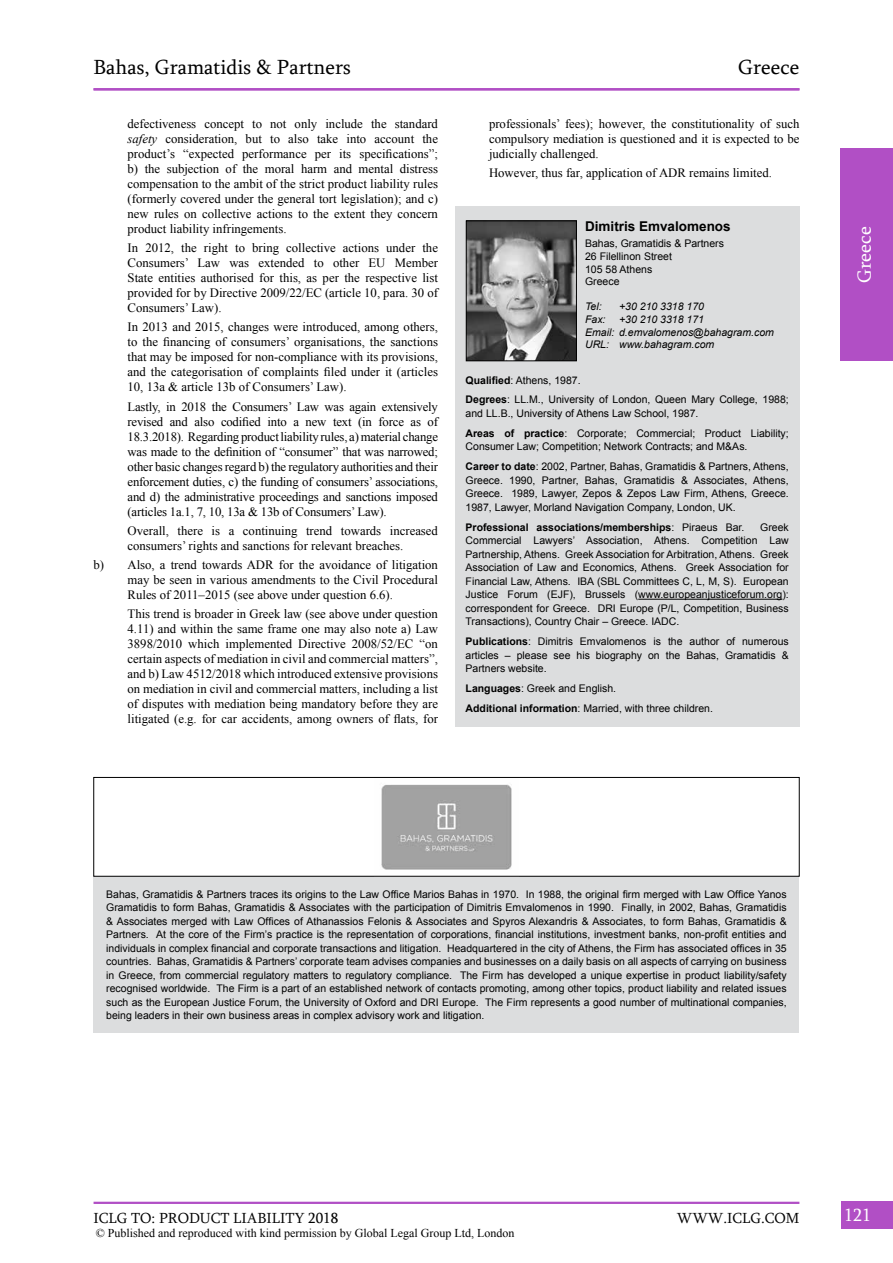
<style>
.page{position:relative;width:893px;height:1263px;background:#fff}
.page>*{position:absolute;margin:0;border:0;box-sizing:border-box;transform-origin:0 0}
.t1{font:21px "Sylfaen";color:#000}
.t2{font:19.5px "Sylfaen";color:#fff}
.t3{font:18px "Sylfaen";color:#fff}
.t4{font:15px "Sylfaen";color:#000}
.t5{font:700 13.5px "Arial";color:#000}
.t6{font:12.75px/15px "Times New Roman";color:#000;text-align:justify}
.t7{font:12px "Times New Roman";color:#000}
.t8{font:10.5px/13.5px "Arial";color:#000}
.t9{font:italic 10.5px/12.6px "Arial";color:#000}
.t10{font:700 10.5px "Arial";color:#000}
.s1{font-style:italic}
.s2{font-weight:700}
.s3{font-weight:400}
</style>
<div class="page">
<div style="left:841px;top:1201px;width:52px;height:28px;background:#b14fc5"></div>
<hr style="left:94px;top:1202px;width:705px;height:2px;background:#b14fc5">
<div style="left:840px;top:148px;width:53px;height:213px;background:#b14fc5"></div>
<div style="left:94px;top:876px;width:705px;height:157px;background:#dcddde"></div>
<img style="left:381px;top:784px;width:131px;height:86px">
<div style="left:94px;top:777px;width:705px;height:99px;border:1px solid #000"></div>
<div style="left:455px;top:206px;width:344px;height:521px;background:#dcddde"></div>
<hr style="left:638px;top:599px;width:144px;height:1px;background:#000">
<img style="left:468px;top:223px;width:107px;height:136px">
<div style="left:466px;top:221px;width:111px;height:140px;border:1px solid #000"></div>
<hr style="left:94px;top:88px;width:705px;height:2px;background:#b14fc5">
<h1 class="t1" style="left:94px;top:53px;width:259px">Bahas, Gramatidis &amp; Partners</h1>
<h1 class="t1" style="left:738px;top:53px;width:63px">Greece</h1>
<p class="t6" style="left:128px;top:116px;width:312px">defectiveness concept to not only include the standard <span class="s1">safety</span> consideration, but to also take into account the product’s “expected performance per its specifications”; b) the subjection of the moral harm and mental distress compensation to the ambit of the strict product liability rules (formerly covered under the general tort legislation); and c) new rules on collective actions to the extent they concern product liability infringements.</p>
<p class="t6" style="left:128px;top:240px;width:312px">In 2012, the right to bring collective actions under the Consumers’ Law was extended to other EU Member State entities authorised for this, as per the respective list provided for by Directive 2009/22/EC (article 10, para. 30 of Consumers’ Law).</p>
<p class="t6" style="left:128px;top:319px;width:312px">In 2013 and 2015, changes were introduced, among others, to the financing of consumers’ organisations, the sanctions that may be imposed for non-compliance with its provisions, and the categorisation of complaints filed under it (articles 10, 13a &amp; article 13b of Consumers’ Law).</p>
<p class="t6" style="left:128px;top:398px;width:312px">Lastly, in 2018 the Consumers’ Law was again extensively revised and also codified into a new text (in force as of 18.3.2018). Regarding product liability rules, a) material change was made to the definition of “consumer” that was narrowed; other basic changes regard b) the regulatory authorities and their enforcement duties, c) the funding of consumers’ associations, and d) the administrative proceedings and sanctions imposed (articles 1a.1, 7, 10, 13a &amp; 13b of Consumers’ Law).</p>
<p class="t6" style="left:128px;top:523px;width:312px">Overall, there is a continuing trend towards increased consumers’ rights and sanctions for relevant breaches.</p>
<p class="t6" style="left:128px;top:557px;width:312px;text-indent:-34px">b) Also, a trend towards ADR for the avoidance of litigation may be seen in various amendments to the Civil Procedural Rules of 2011–2015 (see above under question 6.6).</p>
<p class="t6" style="left:128px;top:606px;width:312px">This trend is broader in Greek law (see above under question 4.11) and within the same frame one may also note a) Law 3898/2010 which implemented Directive 2008/52/EC “on certain aspects of mediation in civil and commercial matters”, and b) Law 4512/2018 which introduced extensive provisions on mediation in civil and commercial matters, including a list of disputes with mediation being mandatory before they are litigated (e.g. for car accidents, among owners of flats, for</p>
<p class="t6" style="left:489px;top:116px;width:312px">professionals’ fees); however, the constitutionality of such compulsory mediation is questioned and it is expected to be judicially challenged.</p>
<p class="t6" style="left:489px;top:165px;width:284px">However, thus far, application of ADR remains limited.</p>
<p class="t5" style="left:585px;top:216px;width:147px">Dimitris Emvalomenos</p>
<p class="t8" style="left:585px;top:237px;width:140px;line-height:12.6px">Bahas, Gramatidis &amp; Partners<br>26 Filellinon Street<br>105 58 Athens<br>Greece</p>
<p class="t9" style="left:585px;top:301px;width:18px">Tel:</p>
<p class="t9" style="left:619px;top:301px;width:86px">+30 210 3318 170</p>
<p class="t9" style="left:585px;top:313px;width:22px">Fax:</p>
<p class="t9" style="left:585px;top:313px;width:190px;text-indent:34px">+30 210 3318 171<br>Email: d.emvalomenos@bahagram.com<br>URL: www.bahagram.com</p>
<p class="t8" style="left:466px;top:370px;width:325px;line-height:20px"><span class="s2">Qualified</span>: Athens, 1987.<br><span class="s2">Degrees</span>: LL.M., University of London, Queen Mary College, 1988;</p>
<p class="t8" style="left:466px;top:403px;width:325px;line-height:20px">and LL.B., University of Athens Law School, 1987.<br><span class="s2">Areas of practice</span>: Corporate; Commercial; Product Liability;</p>
<p class="t8" style="left:466px;top:437px;width:325px;line-height:20px">Consumer Law; Competition; Network Contracts; and M&amp;As.<br><span class="s2">Career to date</span>: 2002, Partner, Bahas, Gramatidis &amp; Partners, Athens,</p>
<p class="t8" style="left:466px;top:473px;width:325px;text-align:justify">Greece. 1990, Partner, Bahas, Gramatidis &amp; Associates, Athens, Greece. 1989, Lawyer, Zepos &amp; Zepos Law Firm, Athens, Greece.<br>1987, Lawyer, Morland Navigation Company, London, UK.</p>
<p class="t10" style="left:466px;top:519px;width:280px">Professional associations/memberships<span class="s3">: Piraeus Bar.</span></p>
<p class="t8" style="left:466px;top:520px;width:325px;text-align:justify;text-indent:295px">Greek Commercial Lawyers’ Association, Athens. Competition Law Partnership, Athens. Greek Association for Arbitration, Athens. Greek Association of Law and Economics, Athens. Greek Association for Financial Law, Athens. IBA (SBL Committees C, L, M, S). European Justice Forum (EJF), Brussels (www.europeanjusticeforum.org): correspondent for Greece. DRI Europe (P/L, Competition, Business Transactions), Country Chair – Greece. IADC.</p>
<p class="t8" style="left:466px;top:634px;width:325px;text-align:justify"><span class="s2">Publications</span>: Dimitris Emvalomenos is the author of numerous articles – please see his biography on the Bahas, Gramatidis &amp; Partners website.</p>
<p class="t8" style="left:466px;top:678px;width:249px;line-height:20px"><span class="s2">Languages</span>: Greek and English.<br><span class="s2">Additional information</span>: Married, with three children.</p>
<h2 class="t2" style="left:851px;top:283px;width:58px;rotate:-90deg">Greece</h2>
<p class="t8" style="left:106px;top:887px;width:682px;text-align:justify">Bahas, Gramatidis &amp; Partners traces its origins to the Law Office Marios Bahas in 1970. In 1988, the original firm merged with Law Office Yanos Gramatidis to form Bahas, Gramatidis &amp; Associates with the participation of Dimitris Emvalomenos in 1990. Finally, in 2002, Bahas, Gramatidis &amp; Associates merged with Law Offices of Athanassios Felonis &amp; Associates and Spyros Alexandris &amp; Associates, to form Bahas, Gramatidis &amp; Partners. At the core of the Firm’s practice is the representation of corporations, financial institutions, investment banks, non-profit entities and individuals in complex financial and corporate transactions and litigation. Headquartered in the city of Athens, the Firm has associated offices in 35 countries. Bahas, Gramatidis &amp; Partners’ corporate team advises companies and businesses on a daily basis on all aspects of carrying on business in Greece, from commercial regulatory matters to regulatory compliance. The Firm has developed a unique expertise in product liability/safety recognised worldwide. The Firm is a part of an established network of contacts promoting, among other topics, product liability and related issues such as the European Justice Forum, the University of Oxford and DRI Europe. The Firm represents a good number of multinational companies, being leaders in their own business areas in complex advisory work and litigation.</p>
<h3 class="t4" style="left:94px;top:1208px;width:246px">ICLG TO: PRODUCT LIABILITY 2018</h3>
<h3 class="t4" style="left:677px;top:1208px;width:124px">WWW.ICLG.COM</h3>
<h3 class="t3" style="left:844px;top:1202px;width:28px">121</h3>
<p class="t7" style="left:96px;top:1225px;width:420px">© Published and reproduced with kind permission by Global Legal Group Ltd, London</p>
</div>
